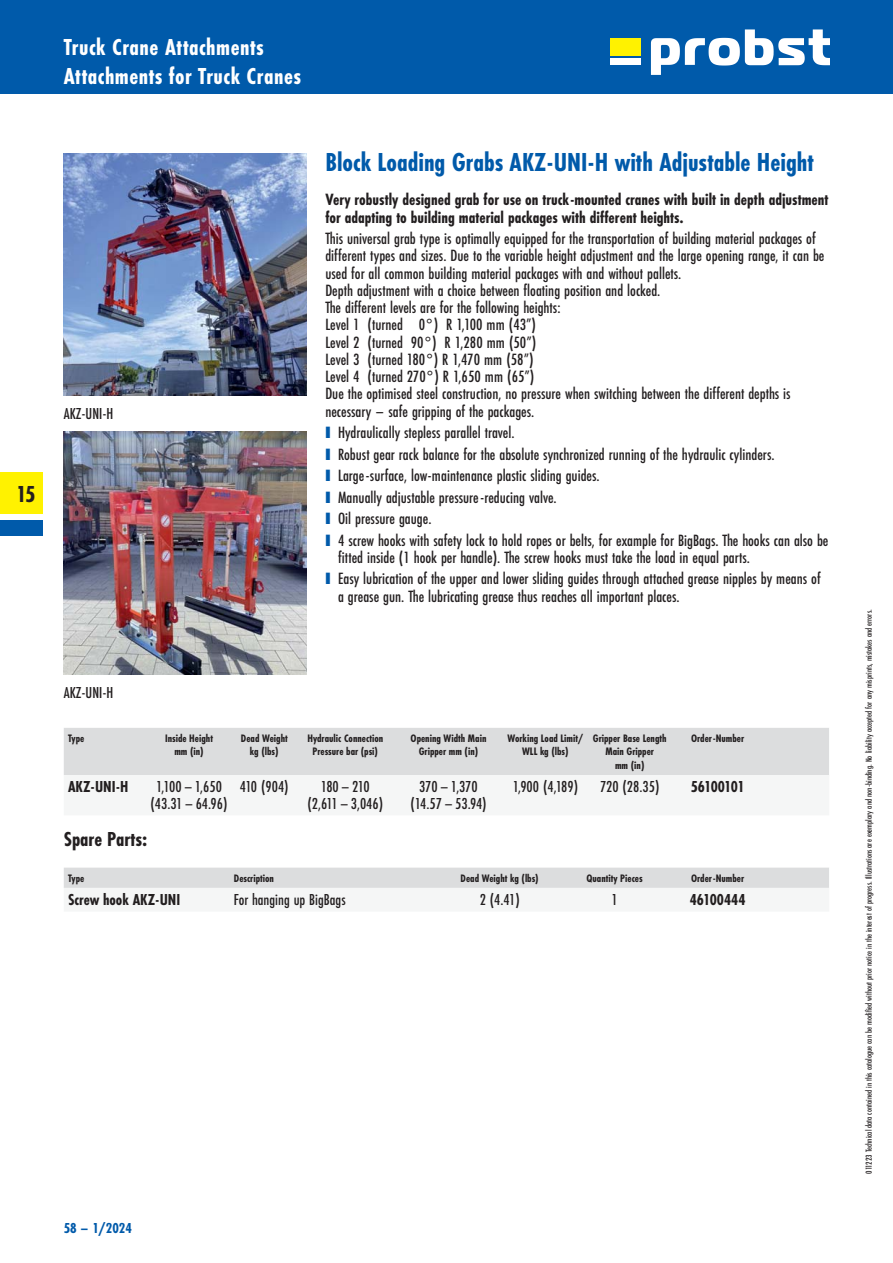
<style>
.page{position:relative;width:893px;height:1263px;background:#fff}
.page>*{position:absolute;margin:0;border:0;box-sizing:border-box;transform-origin:0 0}
.t1{font:700 27px "Futura PT Cond";color:#005aaa}
.t2{font:700 24px/28.5px "Futura PT Cond";letter-spacing:.02em;color:#fff}
.t3{font:700 24px "Futura PT Cond";color:#231f20}
.t4{font:700 21px "Futura PT Cond";color:#231f20}
.t5{font:500 16.95px/17.2px "Futura PT Cond";color:#231f20}
.t6{font:700 16.95px/17.2px "Futura PT Cond";color:#231f20}
.t7{font:500 16.5px/16.5px "Futura PT Cond";color:#231f20;text-align:center}
.t8{font:700 16.5px "Futura PT Cond";color:#231f20}
.t9{font:500 16.5px/16.5px "Futura PT Cond";letter-spacing:-.035em;color:#231f20;text-align:center}
.t10{font:700 16.5px "Futura PT Cond";letter-spacing:-.03em;color:#231f20}
.t11{font:700 15px "Futura PT Cond";color:#005aaa}
.t12{font:700 11.25px/13.5px "Futura PT Cond";color:#231f20;text-align:center}
.t13{font:500 9px "Futura PT Cond";color:#231f20}
.s1{font-family:"Arial";font-weight:400;font-size:24.6px;color:#005aaa}
</style>
<div class="page">
<div style="left:0;top:0;width:893px;height:94px;background:#005aaa"></div>
<div style="left:610px;top:38px;width:31px;height:17px;background:#fff200"></div>
<svg style="left:651px;top:29px;width:178px;height:46px"></svg>
<div style="left:610px;top:58px;width:31px;height:7px;background:#fff"></div>
<div style="left:0;top:472px;width:43px;height:42px;background:#fff200"></div>
<div style="left:0;top:520px;width:43px;height:16px;background:#005aaa"></div>
<img style="left:64px;top:153px;width:242px;height:242px">
<img style="left:64px;top:432px;width:242px;height:242px">
<div style="left:64px;top:728px;width:765px;height:47px;background:#dcddde"></div>
<div style="left:64px;top:868px;width:765px;height:20px;background:#dcddde"></div>
<h2 class="t3" style="left:16px;top:482px;width:21px">15</h2>
<h2 class="t2" style="left:64px;top:34px;width:239px">Truck Crane Attachments<br>Attachments for Truck Cranes</h2>
<p class="t7" style="left:64px;top:406px;width:51px">AKZ-UNI-H</p>
<h1 class="t1" style="left:325px;top:149px;width:490px">Block Loading Grabs AKZ-UNI-H with Adjustable Height</h1>
<p class="t6" style="left:325px;top:192px;width:505px">Very robustly designed grab for use on truck-mounted cranes with built in depth adjustment for adapting to building material packages with different heights.</p>
<p class="t5" style="left:325px;top:231px;width:501px">This universal grab type is optimally equipped for the transportation of building material packages of different types and sizes. Due to the variable height adjustment and the large opening range, it can be used for all common building material packages with and without pallets.<br>Depth adjustment with a choice between floating position and locked.<br>The different levels are for the following heights:<br>Level 1 (turned 0°) R 1,100 mm (43”)<br>Level 2 (turned 90°) R 1,280 mm (50”)<br>Level 3 (turned 180°) R 1,470 mm (58”)<br>Level 4 (turned 270°) R 1,650 mm (65”)<br>Due the optimised steel construction, no pressure when switching between the different depths is necessary – safe gripping of the packages.</p>
<p class="t5" style="left:325px;top:425px;width:191px"><span class="s1">■</span> Hydraulically stepless parallel travel.</p>
<p class="t5" style="left:325px;top:446px;width:451px"><span class="s1">■</span> Robust gear rack balance for the absolute synchronized running of the hydraulic cylinders.</p>
<p class="t5" style="left:325px;top:468px;width:276px"><span class="s1">■</span> Large-surface, low-maintenance plastic sliding guides.</p>
<p class="t5" style="left:325px;top:489px;width:233px"><span class="s1">■</span> Manually adjustable pressure-reducing valve.</p>
<p class="t5" style="left:325px;top:511px;width:108px"><span class="s1">■</span> Oil pressure gauge.</p>
<p class="t5" style="left:338px;top:532px;width:492px;text-indent:-13px"><span class="s1">■</span> 4 screw hooks with safety lock to hold ropes or belts, for example for BigBags. The hooks can also be fitted inside (1 hook per handle). The screw hooks must take the load in equal parts.</p>
<p class="t5" style="left:338px;top:571px;width:484px;text-indent:-13px"><span class="s1">■</span> Easy lubrication of the upper and lower sliding guides through attached grease nipples by means of a grease gun. The lubricating grease thus reaches all important places.</p>
<p class="t7" style="left:64px;top:685px;width:51px">AKZ-UNI-H</p>
<p class="t12" style="left:68px;top:732px;width:18px">Type</p>
<p class="t12" style="left:165px;top:732px;width:49px">Inside Height mm (in)</p>
<p class="t12" style="left:241px;top:732px;width:48px">Dead Weight kg (lbs)</p>
<p class="t12" style="left:307px;top:732px;width:77px">Hydraulic Connection<br>Pressure bar (psi)</p>
<p class="t12" style="left:411px;top:732px;width:77px">Opening Width Main<br>Gripper mm (in)</p>
<p class="t12" style="left:507px;top:732px;width:77px">Working Load Limit/<br>WLL kg (lbs)</p>
<p class="t12" style="left:593px;top:732px;width:75px">Gripper Base Length<br>Main Gripper<br>mm (in)</p>
<p class="t12" style="left:691px;top:732px;width:55px">Order- Number</p>
<p class="t8" style="left:68px;top:779px;width:62px">AKZ- UNI- H</p>
<p class="t7" style="left:151px;top:779px;width:78px">1,100 – 1,650 (43.31 – 64.96)</p>
<p class="t7" style="left:240px;top:779px;width:50px">410 (904)</p>
<p class="t9" style="left:307px;top:779px;width:77px">180 – 210 (2,611 – 3,046)</p>
<p class="t7" style="left:410px;top:779px;width:78px">370 – 1,370 (14.57 – 53.94)</p>
<p class="t7" style="left:513px;top:779px;width:67px">1,900 (4,189)</p>
<p class="t7" style="left:600px;top:779px;width:61px">720 (28.35)</p>
<p class="t10" style="left:691px;top:779px;width:55px">56100101</p>
<p class="t4" style="left:64px;top:829px;width:85px">Spare Parts:</p>
<p class="t12" style="left:68px;top:871px;width:18px">Type</p>
<p class="t12" style="left:234px;top:871px;width:42px">Description</p>
<p class="t12" style="left:461px;top:871px;width:80px">Dead Weight kg (lbs)</p>
<p class="t12" style="left:586px;top:871px;width:58px">Quantity Pieces</p>
<p class="t12" style="left:691px;top:871px;width:55px">Order- Number</p>
<p class="t8" style="left:68px;top:892px;width:114px">Screw hook AKZ- UNI</p>
<p class="t7" style="left:234px;top:892px;width:113px">For hanging up BigBags</p>
<p class="t7" style="left:480px;top:892px;width:42px">2 (4.41)</p>
<p class="t7" style="left:611px;top:892px;width:8px">1</p>
<p class="t8" style="left:690px;top:892px;width:57px">46100444</p>
<p class="t11" style="left:64px;top:1221px;width:70px">58 – 1/2024</p>
<p class="t13" style="left:864px;top:1174px;width:566px;rotate:-90deg">011223 Technical data contained in this catalogue can be modified without prior notice in the interest of progress. Illustrations are exemplary and non- binding. No liability accepted for any misprints, mistakes and errors.</p>
</div>
